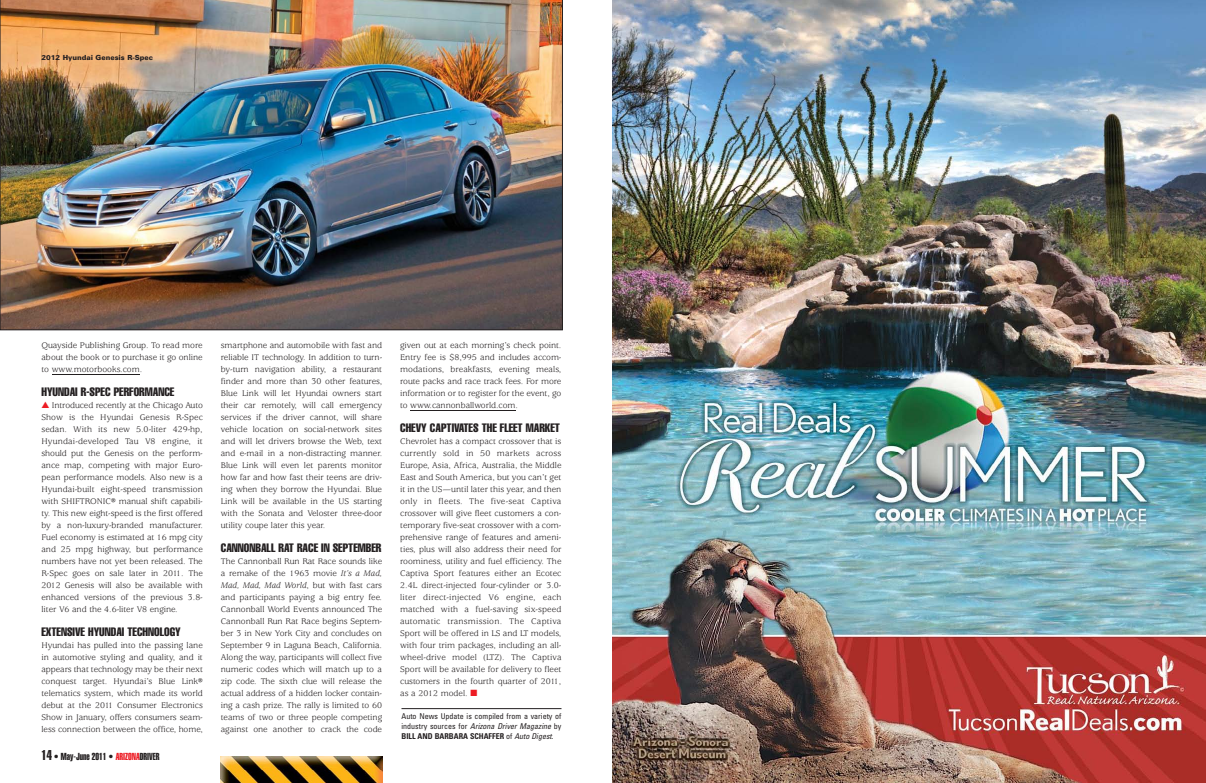
<style>
.page{position:relative;width:1206px;height:783px;background:#fff}
.page>*{position:absolute;margin:0;border:0;box-sizing:border-box;transform-origin:0 0}
.t1{font:extra-condensed 12px "Helvetica";color:#231f20}
.t2{font:10px "Helvetica Extra Compressed";color:#231f20}
.t3{font:9px/12px "Usherwood";letter-spacing:-.005em;color:#231f20;text-align:justify}
.t4{font:condensed 8px/10px "Univers";color:#231f20;text-align:justify}
.t5{font:900 7px "Univers";color:#231f20}
.s1{color:#ed1c24}
.s2{font-size:14px}
.s3{font-style:italic}
.s4{font-weight:700}
</style>
<div class="page">
<img style="left:612px;top:0;width:594px;height:783px">
<hr style="left:52px;top:374px;width:88px;height:1px;background:#231f20">
<hr style="left:410px;top:410px;width:105px;height:1px;background:#231f20">
<hr style="left:402px;top:708px;width:160px;height:1px;background:#231f20">
<img style="left:220px;top:756px;width:162px;height:27px">
<img style="left:0;top:0;width:563px;height:330px">
<p class="t5" style="left:42px;top:55px;width:113px">2012 Hyundai Genesis R-Spec</p>
<p class="t3" style="left:42px;top:340px;width:163px">Quayside Publishing Group. To read more about the book or to purchase it go online to www.motorbooks.com.</p>
<h1 class="t1" style="left:42px;top:387px;width:134px">HYUNDAI R-SPEC PERFORMANCE</h1>
<p class="t3" style="left:41px;top:400px;width:163px"><span class="s1">▲</span> Introduced recently at the Chicago Auto Show is the Hyundai Genesis R-Spec sedan. With its new 5.0-liter 429-hp, Hyundai-developed Tau V8 engine, it should put the Genesis on the perform&shy;ance map, competing with major Euro - pean performance models. Also new is a Hyundai-built eight-speed transmission with SHIFTRONIC® manual shift capabili&shy;ty. This new eight-speed is the first offered by a non-luxury-branded manufacturer.<br>Fuel economy is estimated at 16 mpg city and 25 mpg highway, but performance numbers have not yet been released. The R-Spec goes on sale later in 2011. The 2012 Genesis will also be available with enhanced versions of the previous 3.8- liter V6 and the 4.6-liter V8 engine.</p>
<h1 class="t1" style="left:42px;top:627px;width:141px">EXTENSIVE HYUNDAI TECHNOLOGY</h1>
<p class="t3" style="left:42px;top:640px;width:163px">Hyundai has pulled into the passing lane in automotive styling and quality, and it appears that technology may be their next conquest target. Hyundai’s Blue Link® telematics system, which made its world debut at the 2011 Consumer Electronics Show in January, offers consumers seam&shy;less connection between the office, home,</p>
<p class="t2" style="left:42px;top:753px;width:120px"><span class="s2">14</span> • May-June 2011 • <span class="s1">ARIZONA</span>DRIVER</p>
<p class="t3" style="left:221px;top:340px;width:163px">smartphone and automobile with fast and reliable IT technology. In addition to turn&shy;by-turn navigation ability, a restaurant finder and more than 30 other features, Blue Link will let Hyundai owners start their car remotely, will call emergency services if the driver cannot, will share vehicle location on social-network sites and will let drivers browse the Web, text and e-mail in a non-distracting manner.<br>Blue Link will even let parents monitor how far and how fast their teens are driv&shy;ing when they borrow the Hyundai. Blue Link will be available in the US starting with the Sonata and Veloster three-door utility coupe later this year.</p>
<h1 class="t1" style="left:221px;top:543px;width:162px">CANNONBALL RAT RACE IN SEPTEMBER</h1>
<p class="t3" style="left:221px;top:556px;width:163px">The Cannonball Run Rat Race sounds like a remake of the 1963 movie <span class="s3">It’s a Mad, Mad, Mad, Mad World</span>, but with fast cars and participants paying a big entry fee.<br>Cannonball World Events announced The Cannonball Run Rat Race begins Septem - ber 3 in New York City and concludes on September 9 in Laguna Beach, California.<br>Along the way, participants will collect five numeric codes which will match up to a zip code. The sixth clue will release the actual address of a hidden locker contain&shy;ing a cash prize. The rally is limited to 60 teams of two or three people competing against one another to crack the code</p>
<p class="t3" style="left:400px;top:340px;width:163px">given out at each morning’s check point.<br>Entry fee is $8,995 and includes accom&shy;modations, breakfasts, evening meals, route packs and race track fees. For more information or to register for the event, go to www.cannonballworld.com.</p>
<h1 class="t1" style="left:400px;top:423px;width:161px">CHEVY CAPTIVATES THE FLEET MARKET</h1>
<p class="t3" style="left:400px;top:436px;width:163px">Chevrolet has a compact crossover that is currently sold in 50 markets across Europe, Asia, Africa, Australia, the Middle East and South America, but you can’t get it in the US—until later this year, and then only in fleets. The five-seat Captiva crossover will give fleet customers a con&shy;temporary five-seat crossover with a com&shy;prehensive range of features and ameni&shy;ties, plus will also address their need for roominess, utility and fuel efficiency. The Captiva Sport features either an Ecotec 2.4L direct-injected four-cylinder or 3.0- liter direct-injected V6 engine, each matched with a fuel-saving six-speed automatic transmission. The Captiva Sport will be offered in LS and LT models, with four trim packages, including an all&shy;wheel-drive model (LTZ). The Captiva Sport will be available for delivery to fleet customers in the fourth quarter of 2011, as a 2012 model. <span class="s1">■</span></p>
<p class="t4" style="left:401px;top:712px;width:162px">Auto News Update is compiled from a variety of industry sources for <span class="s3">Arizona Driver Magazine</span> by <span class="s4">BILL AND BARBARA SCHAFFER</span> of <span class="s3">Auto Digest</span>.</p>
</div>
